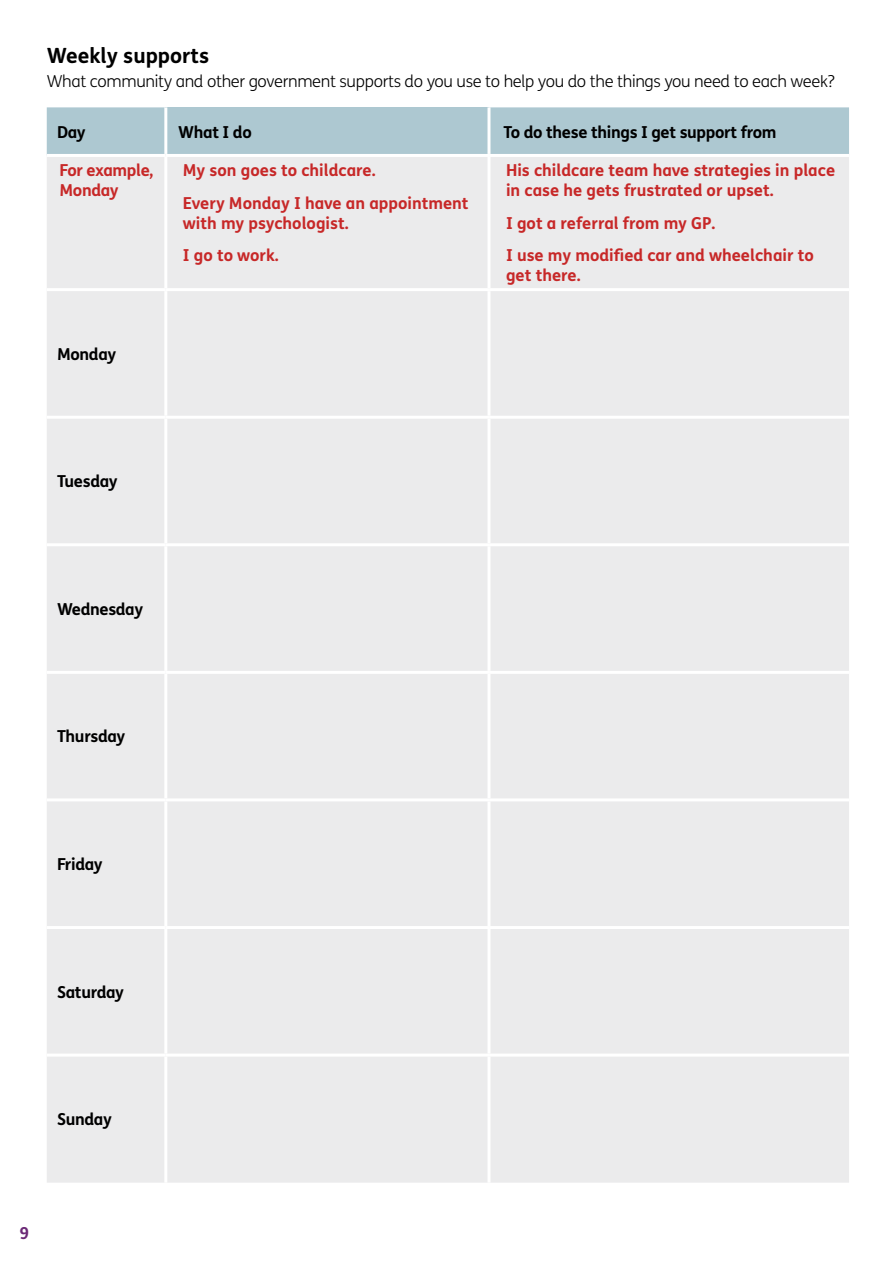
<style>
.page{position:relative;width:893px;height:1263px;background:#fff}
.page>*{position:absolute;margin:0;border:0;box-sizing:border-box;transform-origin:0 0}
.t1{font:700 21px "FS Me";color:#000}
.t2{font:700 16.5px/32.5px "FS Me";color:#c72828}
.t3{font:700 16.5px "FS Me";letter-spacing:-.02em;color:#000}
.t4{font:300 16.5px "FS Me";letter-spacing:-.02em;color:#000}
.t5{font:700 16.5px/19.8px "FS Me";letter-spacing:-.02em;color:#c72828}
.t6{font:700 16.5px "FS Me";color:#6b2976}
</style>
<div class="page">
<div style="left:47px;top:107px;width:802px;height:47px;background:#adc8d1"></div>
<div style="left:166px;top:107px;width:323px;height:48px;background:#adc8d1"></div>
<div style="left:47px;top:157px;width:802px;height:1026px;background:#ebebec"></div>
<hr style="left:164px;top:107px;width:3px;height:47px;background:#fff">
<hr style="left:487px;top:107px;width:3px;height:47px;background:#fff">
<hr style="left:166px;top:154px;width:323px;height:3px;background:#fff">
<hr style="left:164px;top:157px;width:3px;height:131px;background:#fff">
<hr style="left:487px;top:157px;width:3px;height:131px;background:#fff">
<hr style="left:47px;top:288px;width:119px;height:3px;background:#fff">
<hr style="left:166px;top:288px;width:323px;height:3px;background:#fff">
<hr style="left:164px;top:291px;width:3px;height:125px;background:#fff">
<hr style="left:489px;top:288px;width:360px;height:3px;background:#fff">
<hr style="left:487px;top:291px;width:3px;height:125px;background:#fff">
<hr style="left:47px;top:416px;width:119px;height:3px;background:#fff">
<hr style="left:166px;top:416px;width:323px;height:3px;background:#fff">
<hr style="left:164px;top:419px;width:3px;height:124px;background:#fff">
<hr style="left:489px;top:416px;width:360px;height:3px;background:#fff">
<hr style="left:487px;top:419px;width:3px;height:124px;background:#fff">
<hr style="left:47px;top:543px;width:119px;height:3px;background:#fff">
<hr style="left:166px;top:543px;width:323px;height:3px;background:#fff">
<hr style="left:164px;top:546px;width:3px;height:125px;background:#fff">
<hr style="left:489px;top:543px;width:360px;height:3px;background:#fff">
<hr style="left:487px;top:546px;width:3px;height:125px;background:#fff">
<hr style="left:47px;top:671px;width:119px;height:3px;background:#fff">
<hr style="left:166px;top:671px;width:323px;height:3px;background:#fff">
<hr style="left:164px;top:674px;width:3px;height:124px;background:#fff">
<hr style="left:489px;top:671px;width:360px;height:3px;background:#fff">
<hr style="left:487px;top:674px;width:3px;height:124px;background:#fff">
<hr style="left:47px;top:798px;width:119px;height:3px;background:#fff">
<hr style="left:166px;top:798px;width:323px;height:3px;background:#fff">
<hr style="left:164px;top:801px;width:3px;height:125px;background:#fff">
<hr style="left:489px;top:798px;width:360px;height:3px;background:#fff">
<hr style="left:487px;top:801px;width:3px;height:125px;background:#fff">
<hr style="left:47px;top:926px;width:119px;height:3px;background:#fff">
<hr style="left:166px;top:926px;width:323px;height:3px;background:#fff">
<hr style="left:164px;top:929px;width:3px;height:124px;background:#fff">
<hr style="left:489px;top:926px;width:360px;height:3px;background:#fff">
<hr style="left:487px;top:929px;width:3px;height:124px;background:#fff">
<hr style="left:47px;top:1053px;width:119px;height:3px;background:#fff">
<hr style="left:166px;top:1053px;width:323px;height:3px;background:#fff">
<hr style="left:164px;top:1056px;width:3px;height:127px;background:#fff">
<hr style="left:489px;top:1053px;width:360px;height:3px;background:#fff">
<hr style="left:487px;top:1056px;width:3px;height:127px;background:#fff">
<p class="t1" style="left:47px;top:39px;width:164px">Weekly supports</p>
<p class="t4" style="left:47px;top:71px;width:789px">What community and other government supports do you use to help you do the things you need to each week?</p>
<p class="t3" style="left:57px;top:119px;width:30px">Day</p>
<p class="t3" style="left:178px;top:119px;width:75px">What I do</p>
<p class="t3" style="left:503px;top:119px;width:274px">To do these things I get support from</p>
<p class="t5" style="left:60px;top:160px;width:96px">For example,<br>Monday</p>
<p class="t2" style="left:183px;top:153px;width:287px">My son goes to childcare.<br>Every Monday I have an appointment</p>
<p class="t2" style="left:183px;top:206px;width:167px">with my psychologist.<br>I go to work.</p>
<p class="t2" style="left:506px;top:160px;width:331px;line-height:19.8px">His childcare team have strategies in place in case he gets frustrated or upset.</p>
<p class="t2" style="left:506px;top:206px;width:309px">I got a referral from my GP.<br>I use my modified car and wheelchair to</p>
<p class="t2" style="left:506px;top:258px;width:76px">get there.</p>
<p class="t3" style="left:57px;top:341px;width:61px">Monday</p>
<p class="t3" style="left:57px;top:469px;width:62px">Tuesday</p>
<p class="t3" style="left:57px;top:596px;width:88px">Wednesday</p>
<p class="t3" style="left:57px;top:724px;width:70px">Thursday</p>
<p class="t3" style="left:57px;top:851px;width:47px">Friday</p>
<p class="t3" style="left:57px;top:979px;width:68px">Saturday</p>
<p class="t3" style="left:57px;top:1106px;width:56px">Sunday</p>
<p class="t6" style="left:20px;top:1221px;width:11px">9</p>
</div>
